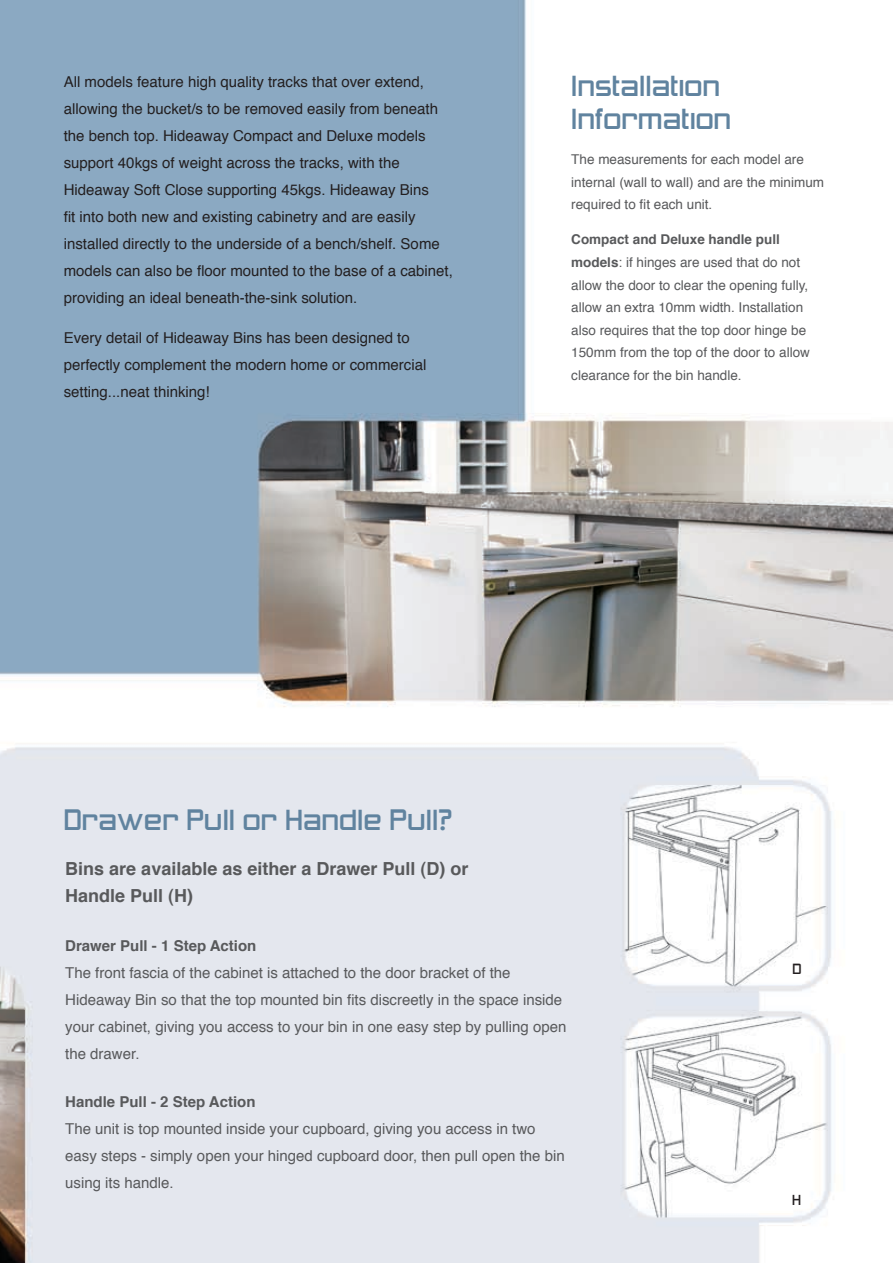
<style>
.page{position:relative;width:893px;height:1263px;background:#fff}
.page>*{position:absolute;margin:0;border:0;box-sizing:border-box;transform-origin:0 0}
.t1{font:27px/33px "Zeroes Three";color:#60839f}
.t2{font:700 18px/27px "Helvetica";color:#58595b}
.t3{font:15px/27px "Helvetica";color:#231f20}
.t4{font:15px/27px "Helvetica";color:#58595b}
.t5{font:700 15px "Helvetica";color:#58595b}
.t6{font:13.5px/22.5px "Helvetica";color:#58595b}
.t7{font:13.5px "Zeroes Three";color:#231f20}
.s1{font-weight:700}
</style>
<div class="page">
<img style="left:0;top:0;width:893px;height:1263px">
<p class="t3" style="left:64px;top:68px;width:391px">All models feature high quality tracks that over extend, allowing the bucket/s to be removed easily from beneath the bench top. Hideaway Compact and Deluxe models support 40kgs of weight across the tracks, with the Hideaway Soft Close supporting 45kgs. Hideaway Bins<br>fit into both new and existing cabinetry and are easily installed directly to the underside of a bench/shelf. Some models can also be floor mounted to the base of a cabinet, providing an ideal beneath-the-sink solution.</p>
<p class="t3" style="left:64px;top:324px;width:364px">Every detail of Hideaway Bins has been designed to perfectly complement the modern home or commercial setting...neat thinking!</p>
<h1 class="t1" style="left:571px;top:72px;width:161px">Installation<br>Information</h1>
<p class="t6" style="left:571px;top:149px;width:254px">The measurements for each model are internal (wall to wall) and are the minimum required to fit each unit.</p>
<p class="t6" style="left:571px;top:229px;width:240px"><span class="s1">Compact and Deluxe handle pull models</span>: if hinges are used that do not allow the door to clear the opening fully, allow an extra 10mm width. Installation also requires that the top door hinge be 150mm from the top of the door to allow clearance for the bin handle.</p>
<h1 class="t1" style="left:64px;top:806px;width:390px">Drawer Pull or Handle Pull?</h1>
<p class="t2" style="left:65px;top:856px;width:405px">Bins are available as either a Drawer Pull (D) or<br>Handle Pull (H)</p>
<p class="t5" style="left:65px;top:933px;width:193px">Drawer Pull - 1 Step Action</p>
<p class="t4" style="left:65px;top:959px;width:503px">The front fascia of the cabinet is attached to the door bracket of the Hideaway Bin so that the top mounted bin fits discreetly in the space inside your cabinet, giving you access to your bin in one easy step by pulling open the drawer.</p>
<p class="t5" style="left:65px;top:1089px;width:192px">Handle Pull - 2 Step Action</p>
<p class="t4" style="left:65px;top:1115px;width:501px">The unit is top mounted inside your cupboard, giving you access in two easy steps - simply open your hinged cupboard door, then pull open the bin using its handle.</p>
<p class="t7" style="left:792px;top:961px;width:11px">D</p>
<p class="t7" style="left:792px;top:1192px;width:10px">H</p>
</div>
